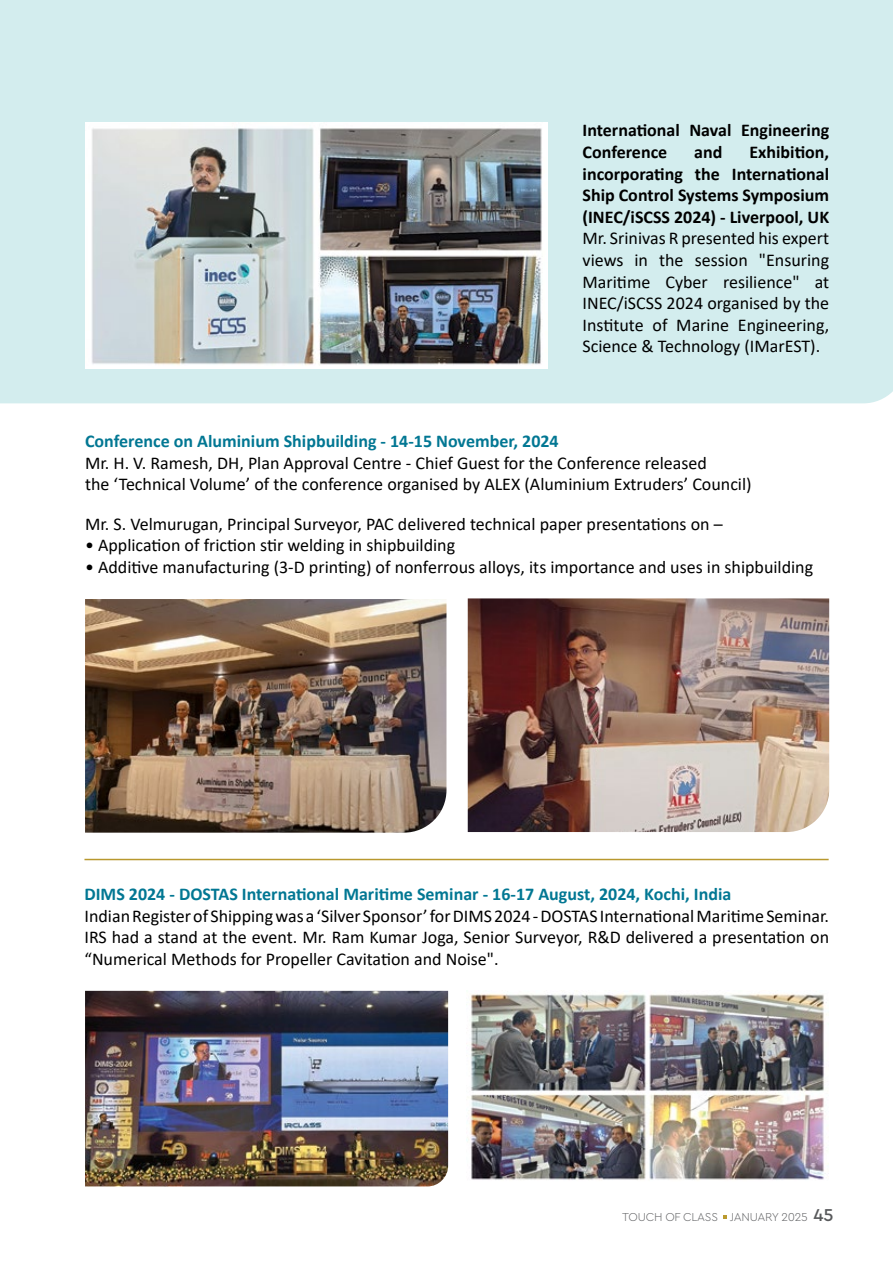
<style>
.page{position:relative;width:893px;height:1263px;background:#fff}
.page>*{position:absolute;margin:0;border:0;box-sizing:border-box;transform-origin:0 0}
.t1{font:18px/21.6px "Calibri";color:#000;text-align:justify}
.t2{font:700 18px/21.6px "Calibri";color:#000}
.t3{font:700 18px "Calibri";color:#027793}
.t4{font:300 12px "Cera Pro";letter-spacing:-.02em;color:#636466}
.s1{font-weight:500;font-size:18px;color:#58595b}
</style>
<div class="page">
<svg style="left:723px;top:1215px;width:3px;height:4px"></svg>
<div style="left:0;top:0;width:893px;height:403px;background:#d3edee"></div>
<img style="left:85px;top:123px;width:463px;height:245px">
<img style="left:85px;top:991px;width:363px;height:195px">
<img style="left:466px;top:991px;width:361px;height:189px">
<img style="left:85px;top:599px;width:361px;height:234px">
<img style="left:468px;top:598px;width:361px;height:234px">
<hr style="left:84px;top:859px;width:745px;height:1px;background:#b8982e">
<p class="t2" style="left:583px;top:119px;width:248px">International Naval Engineering<br>Conference</p>
<p class="t2" style="left:583px;top:141px;width:248px;text-align:justify;text-indent:167px">Exhibition, incorporating the International Ship Control Systems Symposium (INEC/iSCSS 2024) - Liverpool, UK</p>
<p class="t1" style="left:583px;top:227px;width:248px">Mr. Srinivas R presented his expert views in the session "Ensuring Maritime Cyber resilience" at INEC/iSCSS 2024 organised by the Institute of Marine Engineering, Science &amp; Technology (IMarEST).</p>
<p class="t2" style="left:694px;top:141px;width:30px">and</p>
<p class="t3" style="left:85px;top:428px;width:475px">Conference on Aluminium Shipbuilding - 14-15 November, 2024</p>
<p class="t1" style="left:85px;top:451px;width:668px">Mr. H. V. Ramesh, DH, Plan Approval Centre - Chief Guest for the Conference released<br>the ‘Technical Volume’ of the conference organised by ALEX (Aluminium Extruders’ Council)</p>
<p class="t1" style="left:85px;top:512px;width:639px">Mr. S. Velmurugan, Principal Surveyor, PAC delivered technical paper presentations on –</p>
<p class="t1" style="left:85px;top:534px;width:372px">• Application of friction stir welding in shipbuilding</p>
<p class="t1" style="left:85px;top:556px;width:730px">• Additive manufacturing (3-D printing) of nonferrous alloys, its importance and uses in shipbuilding</p>
<p class="t3" style="left:84px;top:881px;width:648px">DIMS 2024 - DOSTAS International Maritime Seminar - 16-17 August, 2024, Kochi, India</p>
<p class="t1" style="left:84px;top:904px;width:746px">Indian Register of Shipping was a ‘Silver Sponsor’ for DIMS 2024 - DOSTAS International Maritime Seminar.<br>IRS had a stand at the event. Mr. Ram Kumar Joga, Senior Surveyor, R&amp;D delivered a presentation on “Numerical Methods for Propeller Cavitation and Noise".</p>
<p class="t4" style="left:622px;top:1208px;width:213px">TOUCH OF CLASS JANUARY 2025 <span class="s1">45</span></p>
</div>
